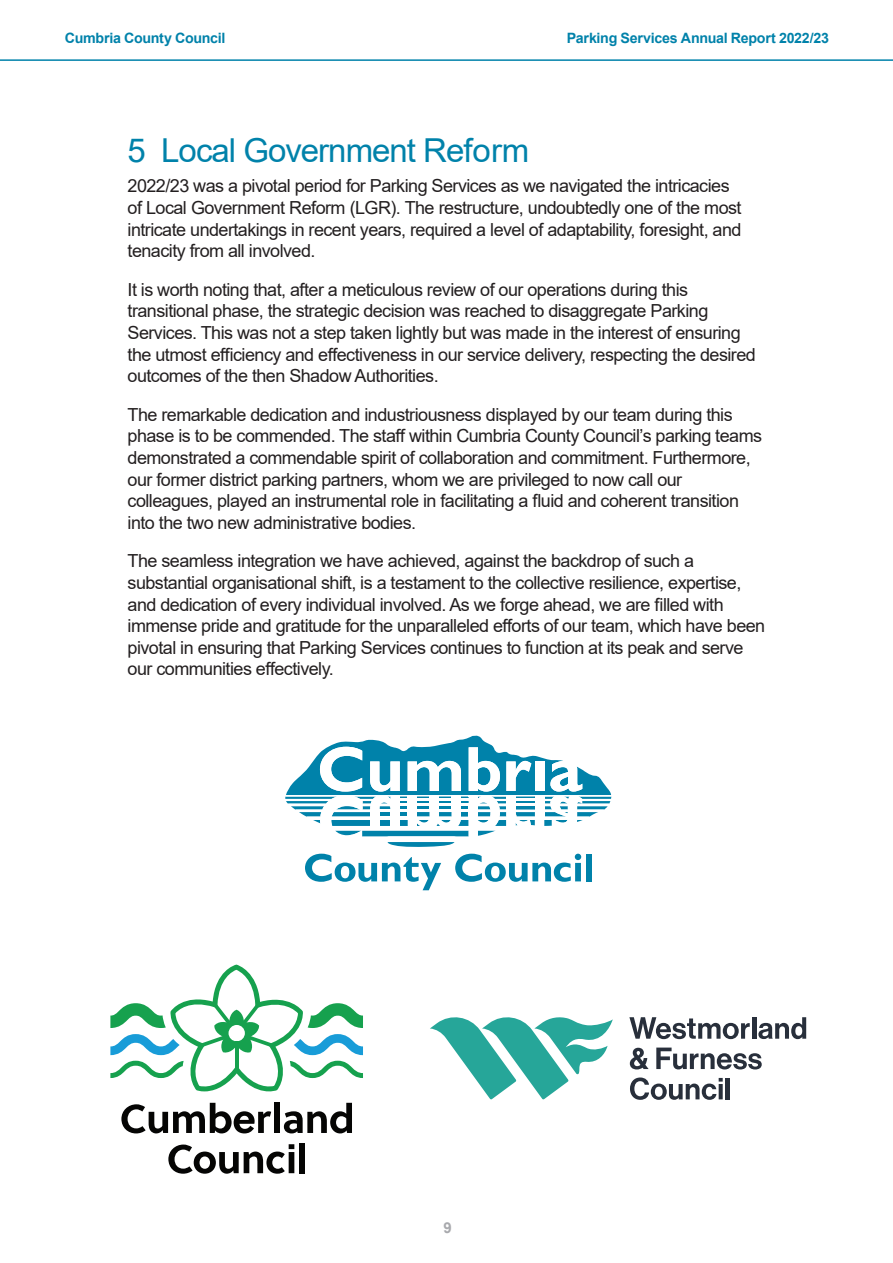
<style>
.page{position:relative;width:893px;height:1263px;background:#fff}
.page>*{position:absolute;margin:0;border:0;box-sizing:border-box;transform-origin:0 0}
.t1{font:33px "Arial";letter-spacing:-.03em;color:#0082aa}
.t2{font:18px/21.6px "Arial";letter-spacing:-.03em;color:#231f20}
.t3{font:700 15px "Arial";color:#a8a9ad}
.t4{font:700 14.25px "Arial";letter-spacing:-.02em;color:#0082aa}
</style>
<div class="page">
<hr style="left:0;top:59px;width:893px;height:2px;background:#0082aa">
<svg style="left:305px;top:854px;width:136px;height:36px"></svg>
<svg style="left:455px;top:854px;width:126px;height:28px"></svg>
<div style="left:586px;top:854px;width:6px;height:27px;background:#0082aa"></div>
<svg style="left:285px;top:735px;width:326px;height:112px"></svg>
<svg style="left:121px;top:1103px;width:150px;height:30px"></svg>
<div style="left:274px;top:1103px;width:6px;height:30px;background:#050504"></div>
<svg style="left:284px;top:1103px;width:68px;height:30px"></svg>
<svg style="left:168px;top:1144px;width:126px;height:30px"></svg>
<div style="left:299px;top:1143px;width:6px;height:30px;background:#050504"></div>
<svg style="left:110px;top:964px;width:253px;height:128px"></svg>
<svg style="left:629px;top:1017px;width:121px;height:22px"></svg>
<hr style="left:752px;top:1017px;width:4px;height:22px;background:#282f3b">
<svg style="left:758px;top:1017px;width:48px;height:22px"></svg>
<svg style="left:630px;top:1048px;width:19px;height:21px"></svg>
<svg style="left:656px;top:1047px;width:106px;height:22px"></svg>
<svg style="left:630px;top:1077px;width:93px;height:23px"></svg>
<svg style="left:719px;top:1084px;width:4px;height:15px"></svg>
<hr style="left:726px;top:1078px;width:4px;height:21px;background:#282f3b">
<svg style="left:430px;top:1017px;width:183px;height:82px"></svg>
<p class="t4" style="left:65px;top:28px;width:162px">Cumbria County Council</p>
<p class="t4" style="left:567px;top:28px;width:263px">Parking Services Annual Report 2022/23</p>
<h2 class="t1" style="left:128px;top:128px;width:403px">5 Local Government Reform</h2>
<p class="t2" style="left:128px;top:175px;width:615px">2022/23 was a pivotal period for Parking Services as we navigated the intricacies of Local Government Reform (LGR). The restructure, undoubtedly one of the most intricate undertakings in recent years, required a level of adaptability, foresight, and tenacity from all involved.</p>
<p class="t2" style="left:128px;top:278px;width:630px">It is worth noting that, after a meticulous review of our operations during this transitional phase, the strategic decision was reached to disaggregate Parking Services. This was not a step taken lightly but was made in the interest of ensuring the utmost efficiency and effectiveness in our service delivery, respecting the desired outcomes of the then Shadow Authorities.</p>
<p class="t2" style="left:128px;top:403px;width:636px">The remarkable dedication and industriousness displayed by our team during this phase is to be commended. The staff within Cumbria County Council’s parking teams demonstrated a commendable spirit of collaboration and commitment. Furthermore, our former district parking partners, whom we are privileged to now call our colleagues, played an instrumental role in facilitating a fluid and coherent transition into the two new administrative bodies.</p>
<p class="t2" style="left:128px;top:550px;width:639px">The seamless integration we have achieved, against the backdrop of such a substantial organisational shift, is a testament to the collective resilience, expertise, and dedication of every individual involved. As we forge ahead, we are filled with immense pride and gratitude for the unparalleled efforts of our team, which have been pivotal in ensuring that Parking Services continues to function at its peak and serve our communities effectively.</p>
<p class="t3" style="left:443px;top:1217px;width:10px">9</p>
</div>
